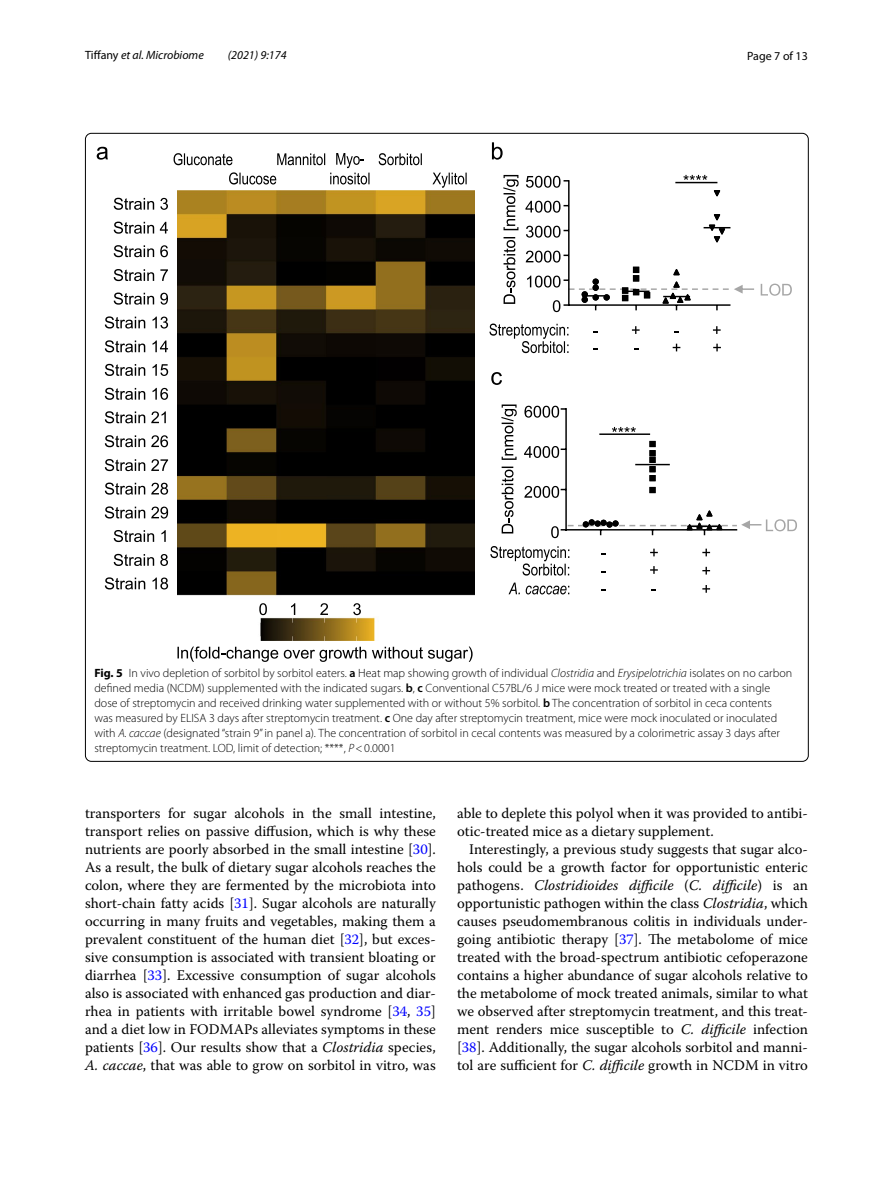
<style>
.page{position:relative;width:893px;height:1187px;background:#fff}
.page>*{position:absolute;margin:0;border:0;box-sizing:border-box;transform-origin:0 0}
.t1{font:14.7px/18px "Warnock Pro";color:#000;text-align:justify}
.t2{font:300 12px/15px "Myriad Pro";color:#000}
.t3{font:italic 12px "Myriad Pro";color:#000}
.t4{font:12px "Myriad Pro";color:#000}
.s1{font-style:normal}
.s2{font-weight:700}
.s3{font-weight:600}
.s4{font-style:italic}
.s5{color:#00f}
</style>
<div class="page">
<img style="left:178px;top:190px;width:297px;height:450px">
<svg style="left:114px;top:198px;width:54px;height:12px"></svg>
<svg style="left:114px;top:221px;width:54px;height:13px"></svg>
<svg style="left:114px;top:245px;width:54px;height:12px"></svg>
<svg style="left:114px;top:269px;width:54px;height:12px"></svg>
<svg style="left:114px;top:292px;width:54px;height:12px"></svg>
<svg style="left:105px;top:316px;width:63px;height:12px"></svg>
<svg style="left:105px;top:340px;width:63px;height:12px"></svg>
<svg style="left:105px;top:364px;width:63px;height:12px"></svg>
<svg style="left:105px;top:388px;width:63px;height:12px"></svg>
<svg style="left:105px;top:411px;width:61px;height:12px"></svg>
<svg style="left:105px;top:435px;width:63px;height:12px"></svg>
<svg style="left:105px;top:459px;width:63px;height:12px"></svg>
<svg style="left:105px;top:482px;width:63px;height:12px"></svg>
<svg style="left:105px;top:506px;width:63px;height:12px"></svg>
<svg style="left:114px;top:530px;width:52px;height:12px"></svg>
<svg style="left:114px;top:554px;width:54px;height:12px"></svg>
<svg style="left:105px;top:577px;width:63px;height:12px"></svg>
<svg style="left:174px;top:153px;width:195px;height:31px"></svg>
<svg style="left:379px;top:153px;width:43px;height:12px"></svg>
<svg style="left:432px;top:173px;width:35px;height:15px"></svg>
<svg style="left:177px;top:646px;width:296px;height:16px"></svg>
<svg style="left:259px;top:603px;width:8px;height:12px"></svg>
<svg style="left:291px;top:603px;width:4px;height:12px"></svg>
<svg style="left:320px;top:603px;width:8px;height:12px"></svg>
<svg style="left:353px;top:603px;width:8px;height:12px"></svg>
<svg style="left:97px;top:147px;width:11px;height:13px"></svg>
<svg style="left:492px;top:142px;width:11px;height:18px"></svg>
<svg style="left:491px;top:372px;width:11px;height:13px"></svg>
<hr style="left:565px;top:408px;width:2px;height:122px;background:#000">
<svg style="left:524px;top:405px;width:42px;height:12px"></svg>
<svg style="left:501px;top:404px;width:16px;height:129px"></svg>
<svg style="left:650px;top:548px;width:8px;height:8px"></svg>
<svg style="left:702px;top:548px;width:8px;height:8px"></svg>
<svg style="left:650px;top:566px;width:8px;height:8px"></svg>
<svg style="left:702px;top:566px;width:8px;height:8px"></svg>
<svg style="left:490px;top:546px;width:79px;height:29px"></svg>
<svg style="left:702px;top:585px;width:8px;height:7px"></svg>
<svg style="left:508px;top:582px;width:12px;height:12px"></svg>
<svg style="left:526px;top:585px;width:43px;height:9px"></svg>
<svg style="left:612px;top:427px;width:24px;height:5px"></svg>
<hr style="left:599px;top:433px;width:51px;height:2px;background:#000">
<svg style="left:524px;top:441px;width:273px;height:97px"></svg>
<svg style="left:503px;top:175px;width:16px;height:129px"></svg>
<svg style="left:632px;top:326px;width:8px;height:8px"></svg>
<svg style="left:713px;top:326px;width:8px;height:8px"></svg>
<svg style="left:673px;top:343px;width:7px;height:8px"></svg>
<svg style="left:713px;top:343px;width:8px;height:8px"></svg>
<svg style="left:489px;top:323px;width:80px;height:30px"></svg>
<svg style="left:761px;top:283px;width:31px;height:13px"></svg>
<svg style="left:525px;top:175px;width:229px;height:137px"></svg>
<p class="t3" style="left:85px;top:48px;width:120px"><span class="s1">Tiffany</span> et al. Microbiome</p>
<p class="t3" style="left:228px;top:48px;width:60px">(2021) 9:174</p>
<p class="t4" style="left:747px;top:48px;width:62px">Page 7 of 13</p>
<p class="t2" style="left:94px;top:665px;width:699px"><span class="s2">Fig. 5</span> In vivo depletion of sorbitol by sorbitol eaters. <span class="s3">a</span> Heat map showing growth of individual <span class="s4">Clostridia</span> and <span class="s4">Erysipelotrichia</span> isolates on no carbon defined media (NCDM) supplemented with the indicated sugars. <span class="s3">b</span>, <span class="s3">c</span> Conventional C57BL/6 J mice were mock treated or treated with a single dose of streptomycin and received drinking water supplemented with or without 5% sorbitol. <span class="s3">b</span> The concentration of sorbitol in ceca contents was measured by ELISA 3 days after streptomycin treatment. <span class="s3">c</span> One day after streptomycin treatment, mice were mock inoculated or inoculated with <span class="s4">A. caccae</span> (designated “strain 9” in panel a)<span class="s4">.</span> The concentration of sorbitol in cecal contents was measured by a colorimetric assay 3 days after streptomycin treatment. LOD, limit of detection; ****, <span class="s4">P</span>&lt;0.0001</p>
<p class="t1" style="left:85px;top:804px;width:352px">transporters for sugar alcohols in the small intestine, transport relies on passive diffusion, which is why these nutrients are poorly absorbed in the small intestine [<span class="s5">30</span>].<br>As a result, the bulk of dietary sugar alcohols reaches the colon, where they are fermented by the microbiota into short-chain fatty acids [<span class="s5">31</span>]. Sugar alcohols are naturally occurring in many fruits and vegetables, making them a prevalent constituent of the human diet [<span class="s5">32</span>], but exces&shy;sive consumption is associated with transient bloating or diarrhea [<span class="s5">33</span>]. Excessive consumption of sugar alcohols also is associated with enhanced gas production and diar&shy;rhea in patients with irritable bowel syndrome [<span class="s5">34</span>, <span class="s5">35</span>] and a diet low in FODMAPs alleviates symptoms in these patients [<span class="s5">36</span>]. Our results show that a <span class="s4">Clostridia</span> species, <span class="s4">A. caccae</span>, that was able to grow on sorbitol in vitro, was</p>
<p class="t1" style="left:457px;top:804px;width:352px">able to deplete this polyol when it was provided to antibi&shy;otic-treated mice as a dietary supplement.</p>
<p class="t1" style="left:457px;top:840px;width:352px;text-indent:12px">Interestingly, a previous study suggests that sugar alco&shy;hols could be a growth factor for opportunistic enteric pathogens. <span class="s4">Clostridioides difficile</span> (<span class="s4">C. difficile</span>) is an opportunistic pathogen within the class <span class="s4">Clostridia</span>, which causes pseudomembranous colitis in individuals under&shy;going antibiotic therapy [<span class="s5">37</span>]. The metabolome of mice treated with the broad-spectrum antibiotic cefoperazone contains a higher abundance of sugar alcohols relative to the metabolome of mock treated animals, similar to what we observed after streptomycin treatment, and this treat&shy;ment renders mice susceptible to <span class="s4">C. difficile</span> infection [<span class="s5">38</span>]. Additionally, the sugar alcohols sorbitol and manni&shy;tol are sufficient for <span class="s4">C. difficile</span> growth in NCDM in vitro</p>
</div>
